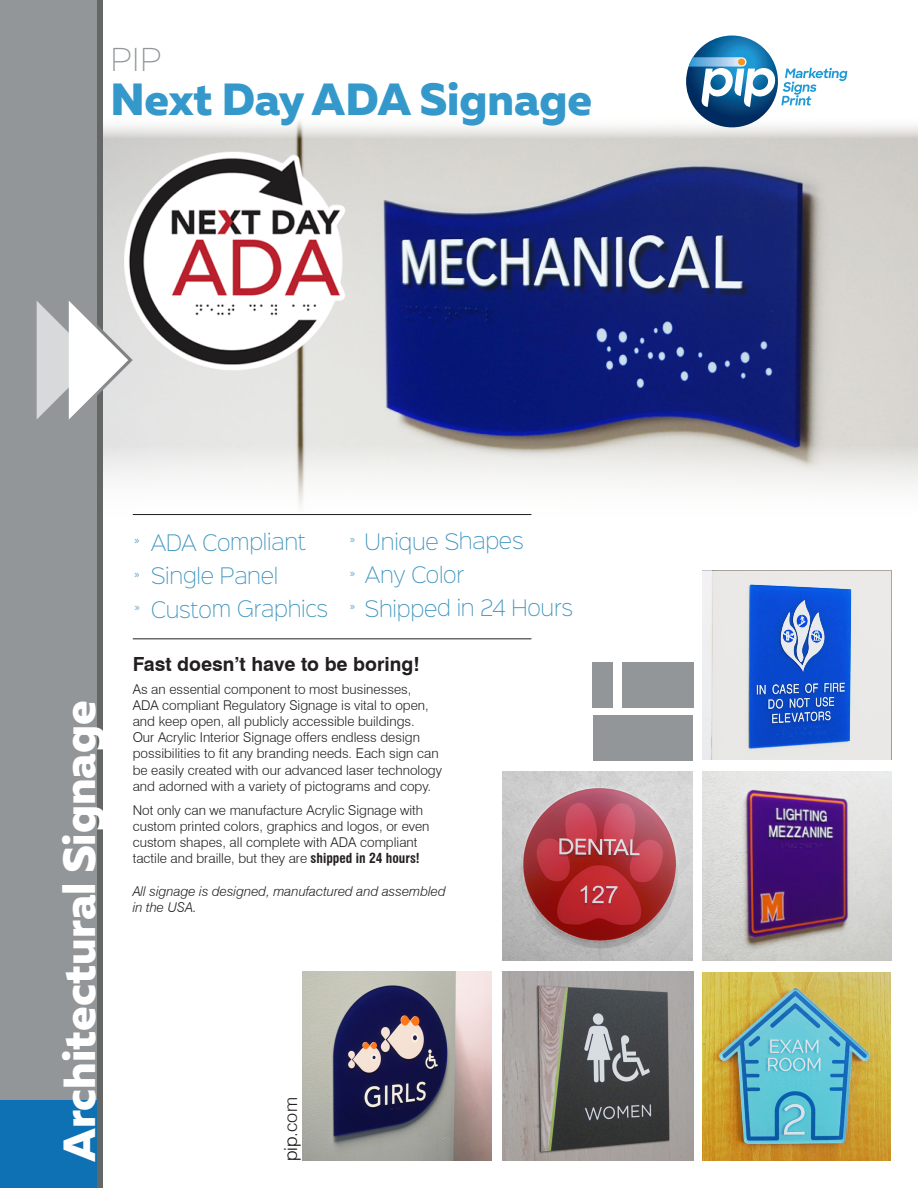
<style>
.page{position:relative;width:918px;height:1188px;background:#fff}
.page>*{position:absolute;margin:0;border:0;box-sizing:border-box;transform-origin:0 0}
.t1{font:800 45px "Muller";color:#fff}
.t2{font:800 45px "Muller";color:#3499ca}
.t3{font:200 33px "Muller";color:#939698}
.t4{font:20.4px "Sinkin Sans 200 X Light";letter-spacing:-.02em;color:#3b92bd}
.t5{font:700 19.5px "Swiss 721 BT";color:#231f20}
.t6{font:300 18px "Swiss 721 BT";color:#231f20}
.t7{font:300 13.5px/16.2px "Swiss 721 BT";color:#231f20}
.t8{font:italic 300 13.5px/16.2px "Swiss 721 BT";color:#231f20}
.s1{font-weight:700;font-stretch:condensed}
.s2{color:#040503}
</style>
<div class="page">
<img style="left:103px;top:121px;width:815px;height:395px">
<div style="left:96px;top:0;width:7px;height:1188px;background:#656666"></div>
<div style="left:0;top:0;width:96px;height:1188px;background:#939698"></div>
<svg style="left:37px;top:301px;width:96px;height:119px"></svg>
<img style="left:503px;top:972px;width:191px;height:189px">
<img style="left:503px;top:772px;width:189px;height:189px">
<img style="left:303px;top:972px;width:189px;height:189px">
<div style="left:623px;top:662px;width:71px;height:45px;background:#939698"></div>
<div style="left:593px;top:662px;width:20px;height:45px;background:#939698"></div>
<div style="left:593px;top:715px;width:99px;height:46px;background:#939698"></div>
<div style="left:0;top:1101px;width:96px;height:87px;background:#0d71b3"></div>
<svg style="left:702px;top:972px;width:189px;height:189px;background:#9dae7c"></svg>
<img style="left:703px;top:772px;width:189px;height:189px">
<svg style="left:702px;top:571px;width:189px;height:189px;background:#92abdd"></svg>
<img style="left:122px;top:148px;width:224px;height:226px">
<svg style="left:686px;top:36px;width:161px;height:98px"></svg>
<hr style="left:133px;top:514px;width:398px;height:1px;background:#231f20">
<hr style="left:133px;top:638px;width:398px;height:1px;background:#231f20">
<p class="t3" style="left:110px;top:41px;width:53px">PIP</p>
<p class="t2" style="left:111px;top:70px;width:483px">Next Day ADA Signage</p>
<p class="t1" style="left:51px;top:1162px;width:463px;rotate:-90deg">Architectural Signage</p>
<p class="t4" style="left:134px;top:526px;width:174px"><sup>»</sup> ADA Compliant</p>
<p class="t4" style="left:350px;top:525px;width:176px"><sup>»</sup> Unique Shapes</p>
<p class="t4" style="left:134px;top:560px;width:146px"><sup>»</sup> Single Panel</p>
<p class="t4" style="left:350px;top:559px;width:116px"><sup>»</sup> Any Color</p>
<p class="t4" style="left:134px;top:592px;width:440px"><sup>»</sup> Custom Graphics <sup>»</sup> Shipped in 24 Hours</p>
<p class="t5" style="left:133px;top:650px;width:289px">Fast doesn’t have to be boring!</p>
<p class="t7" style="left:133px;top:681px;width:311px">As an essential component to most businesses,<br>ADA compliant Regulatory Signage is vital to open, and keep open, all publicly accessible buildings.<br>Our Acrylic Interior Signage offers endless design possibilities to fit any branding needs. Each sign can be easily created with our advanced laser technology and adorned with a variety of pictograms and copy.</p>
<p class="t7" style="left:133px;top:802px;width:298px">Not only can we manufacture Acrylic Signage with custom printed colors, graphics and logos, or even custom shapes, all complete with ADA compliant tactile and braille, but they are <span class="s1">shipped in 24 hours!</span></p>
<p class="t8" style="left:133px;top:883px;width:315px">All signage is designed, manufactured and assembled in the USA.</p>
<p class="t6" style="left:280px;top:1161px;width:65px;rotate:-90deg"><span class="s2">pip</span>.com</p>
</div>
